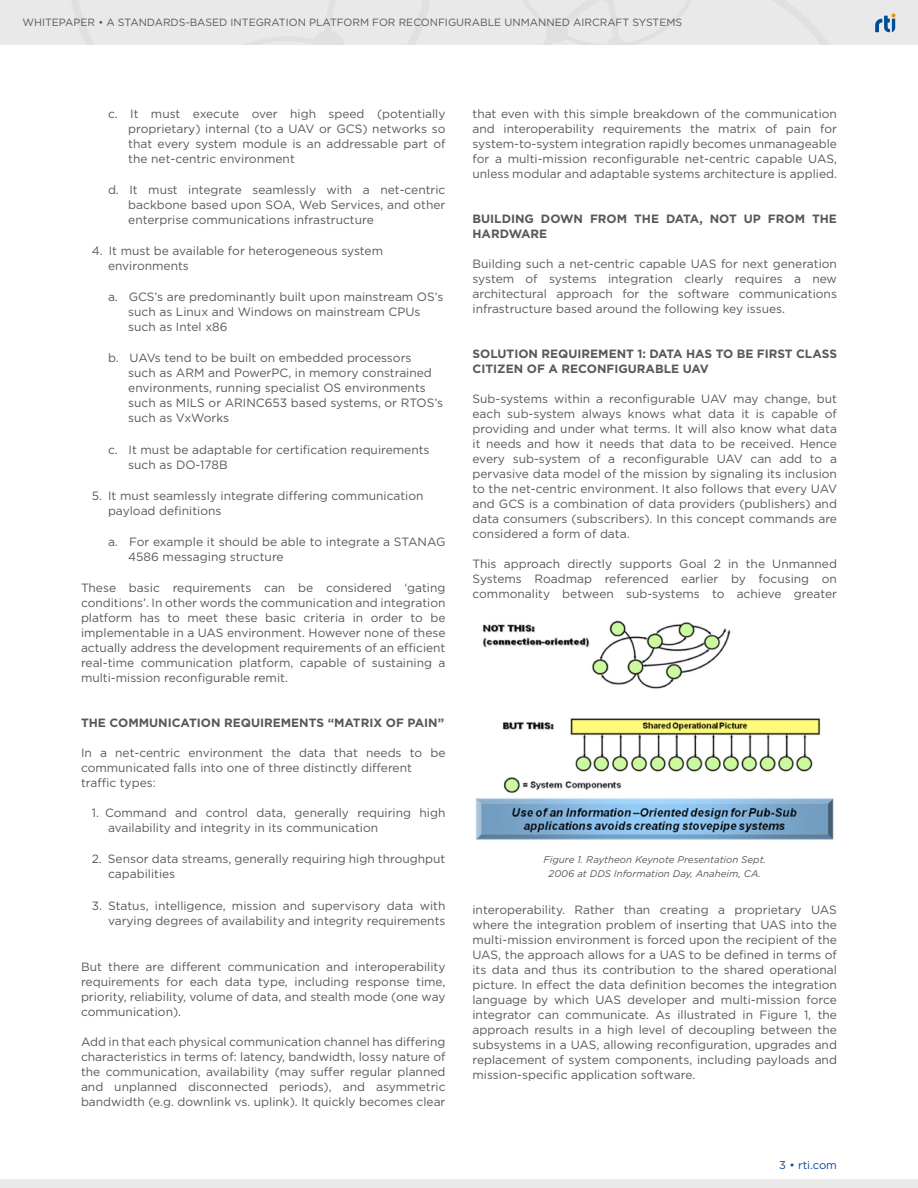
<style>
.page{position:relative;width:918px;height:1188px;background:#fff}
.page>*{position:absolute;margin:0;border:0;box-sizing:border-box;transform-origin:0 0}
.t1{font:12px/15px "Gotham";color:#585858;text-align:justify}
.t2{font:700 12px/15px "Gotham";color:#585858}
.t3{font:11.25px "Gotham";color:#004c97}
.t4{font:10.5px "Gotham";color:#585858}
.t5{font:italic 9.75px/13.5px "Gotham";color:#585858;text-align:center}
</style>
<div class="page">
<div style="left:0;top:1179px;width:918px;height:9px;background:#e9e9e9"></div>
<div style="left:0;top:0;width:918px;height:45px;background:#e9e9e9"></div>
<svg style="left:875px;top:13px;width:21px;height:20px"></svg>
<img style="left:475px;top:620px;width:359px;height:220px">
<p class="t4" style="left:22px;top:16px;width:183px">WHITEPAPER • A Standards-Base</p>
<p class="t4" style="left:219px;top:16px;width:52px">d Integrati</p>
<p class="t4" style="left:289px;top:16px;width:184px">on Platform for Reconfigurab</p>
<p class="t4" style="left:488px;top:16px;width:166px">le U nmanned Aircraft Syste</p>
<p class="t4" style="left:666px;top:16px;width:16px">ms</p>
<p class="t1" style="left:128px;top:106px;width:319px;text-indent:-20px">cc It must execute over high speed (potentially proprietary) internal (to a UAV or GCS) networks so that every system module is an addressable part of the net-centric environment</p>
<p class="t1" style="left:128px;top:182px;width:319px;text-indent:-20px">dd It must integrate seamlessly with a net-centric backbone based upon SOA, Web Services, and other enterprise communications infrastructure</p>
<p class="t1" style="left:108px;top:243px;width:277px;text-indent:-16px">4. It must be available for heterogeneous system environments</p>
<p class="t1" style="left:128px;top:289px;width:317px;text-align:left;text-indent:-20px">aa GCS’s are predominantly built upon mainstream OS’s such as Linux and Windows on mainstream CPUs such as Intel x86</p>
<p class="t1" style="left:128px;top:350px;width:316px;text-align:left;text-indent:-20px">bb UAVs tend to be built on embedded processors<br>such as ARM and PowerPC, in memory constrained environments, running specialist OS environments such as MILS or ARINC653 based systems, or RTOS’s such as VxWorks</p>
<p class="t1" style="left:128px;top:442px;width:303px;text-indent:-20px">cc It must be adaptable for certification requirements such as DO-178B</p>
<p class="t1" style="left:108px;top:488px;width:317px;text-indent:-16px">5. It must seamlessly integrate differing communication payload definitions</p>
<p class="t1" style="left:128px;top:534px;width:319px;text-indent:-20px">aa For example it should be able to integrate a STANAG<br>4586 messaging structure</p>
<p class="t1" style="left:81px;top:580px;width:366px">These basic requirements can be considered ‘gating conditions’. In other words the communication and integration platform has to meet these basic criteria in order to be implementable in a UAS environment. However none of these actually address the development requirements of an efficient real-time communication platform, capable of sustaining a multi-mission reconfigurable remit.</p>
<p class="t2" style="left:81px;top:715px;width:365px">THE COMMUNICATION REQUIREMENTS “MATRIX OF PAIN”</p>
<p class="t1" style="left:81px;top:745px;width:366px;text-align:left">In a net-centric environment the data that needs to be communicated falls into one of three distinctly different traffic types:</p>
<p class="t1" style="left:108px;top:805px;width:339px;text-indent:-16px">1. Command and control data, generally requiring high availability and integrity in its communication</p>
<p class="t1" style="left:108px;top:851px;width:339px;text-indent:-16px">2. Sensor data streams, generally requiring high throughput capabilities</p>
<p class="t1" style="left:92px;top:898px;width:355px;text-align:right">3. Status, intelligence, mission and supervisory data with varying degrees of availability and integrity requirements</p>
<p class="t1" style="left:81px;top:959px;width:366px">But there are different communication and interoperability requirements for each data type, including response time, priority, reliability, volume of data, and stealth mode (one way communication).</p>
<p class="t1" style="left:81px;top:1034px;width:366px">Add in that each physical communication channel has differing characteristics in terms of: latency, bandwidth, lossy nature of the communication, availability (may suffer regular planned and unplanned disconnected periods), and asymmetric bandwidth (e.g. downlink vs. uplink). It quickly becomes clear</p>
<p class="t1" style="left:473px;top:106px;width:366px">that even with this simple breakdown of the communication and interoperability requirements the matrix of pain for system-to-system integration rapidly becomes unmanageable for a multi-mission reconfigurable net-centric capable UAS, unless modular and adaptable systems architecture is applied.</p>
<p class="t2" style="left:473px;top:211px;width:281px">BUILDING DOWN FROM THE DATA, NOT UP</p>
<p class="t2" style="left:768px;top:211px;width:69px">FROM THE</p>
<p class="t2" style="left:473px;top:226px;width:75px">HARDWARE</p>
<p class="t1" style="left:473px;top:256px;width:366px">Building such a net-centric capable UAS for next generation system of systems integration clearly requires a new architectural approach for the software communications infrastructure based around the following key issues.</p>
<p class="t2" style="left:473px;top:346px;width:358px">SOLUTION REQUIREMENT 1: DATA HAS TO BE FIRST CLASS<br>CITIZEN OF A RECONFIGURABLE UAV</p>
<p class="t1" style="left:473px;top:391px;width:366px">Sub-systems within a reconfigurable UAV may change, but each sub-system always knows what data it is capable of providing and under what terms. It will also know what data it needs and how it needs that data to be received. Hence every sub-system of a reconfigurable UAV can add to a pervasive data model of the mission by signaling its inclusion to the net-centric environment. It also follows that every UAV and GCS is a combination of data providers (publishers) and data consumers (subscribers). In this concept commands are considered a form of data.</p>
<p class="t1" style="left:473px;top:556px;width:366px">This approach directly supports Goal 2 in the Unmanned Systems Roadmap referenced earlier by focusing on commonality between sub-systems to achieve greater</p>
<p class="t5" style="left:543px;top:853px;width:224px">Figure 1. Raytheon Keynote Presentation Sept.<br>2006 at DDS Information Day, Anaheim, CA.</p>
<p class="t1" style="left:472px;top:902px;width:366px">interoperability. Rather than creating a proprietary UAS where the integration problem of inserting that UAS into the multi-mission environment is forced upon the recipient of the UAS, the approach allows for a UAS to be defined in terms of its data and thus its contribution to the shared operational picture. In effect the data definition becomes the integration language by which UAS developer and multi-mission force integrator can communicate. As illustrated in Figure 1, the approach results in a high level of decoupling between the subsystems in a UAS, allowing reconfiguration, upgrades and replacement of system components, including payloads and mission-specific application software.</p>
<p class="t3" style="left:779px;top:1158px;width:59px">3 • rti.com</p>
</div>
